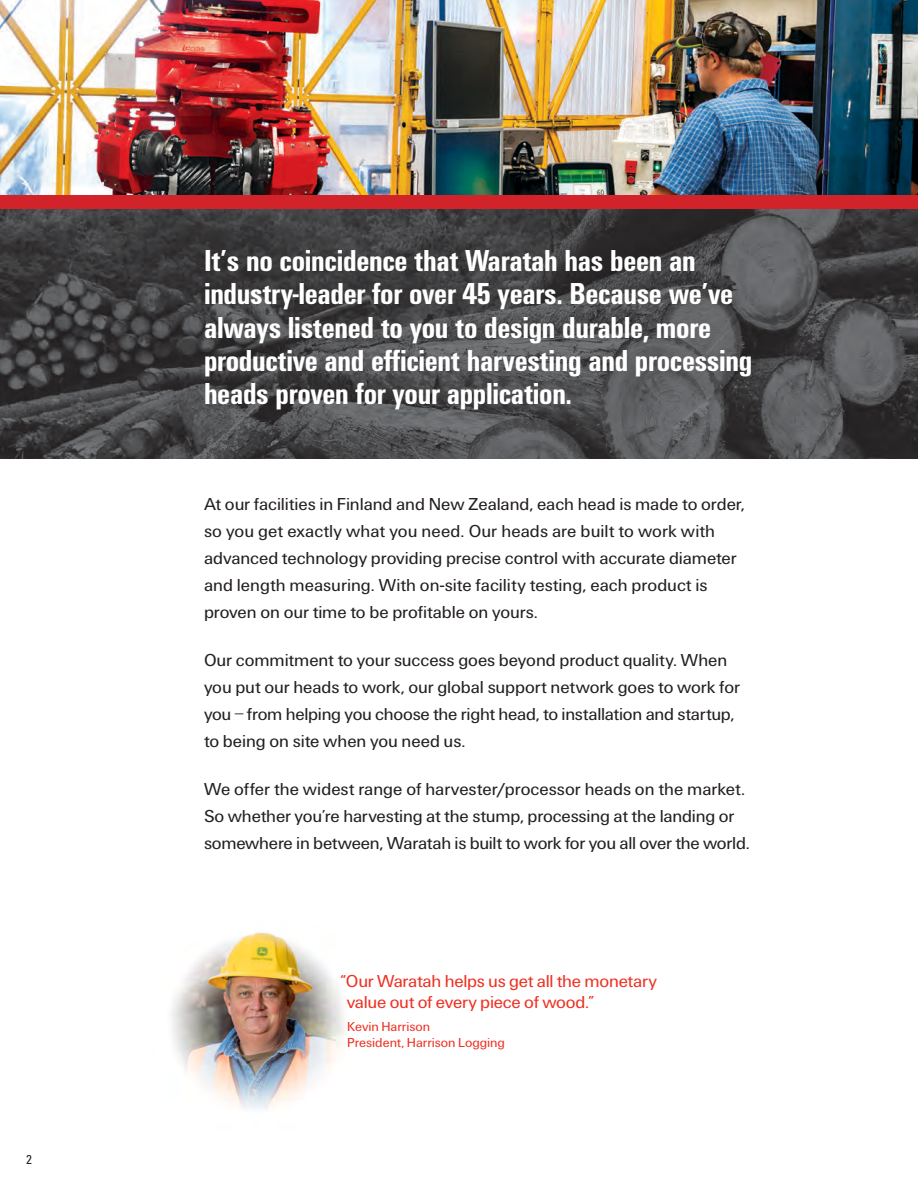
<style>
.page{position:relative;width:918px;height:1188px;background:#fff}
.page>*{position:absolute;margin:0;border:0;box-sizing:border-box;transform-origin:0 0}
.t1{font:31.5px/33px "Univers U67";letter-spacing:-.01em;color:#fff}
.t2{font:18px/27px "Univers U55";letter-spacing:-.005em;color:#231f20}
.t3{font:18px/21px "Univers U55";letter-spacing:-.015em;color:#ee3224}
.t4{font:13.5px/16.5px "Univers U55";color:#ee3224}
.t5{font:13.5px "Univers U57";color:#231f20}
</style>
<div class="page">
<img style="left:0;top:0;width:918px;height:195px">
<img style="left:0;top:208px;width:918px;height:251px">
<div style="left:196px;top:241px;width:565px;height:177px;background:#231f20;opacity:.2"></div>
<div style="left:0;top:195px;width:918px;height:13px;background:#d2232a"></div>
<img style="left:171px;top:932px;width:174px;height:178px">
<p class="t5" style="left:26px;top:1150px;width:8px">2</p>
<p class="t1" style="left:204px;top:247px;width:550px">It’s no coincidence that Waratah has been an industry-leader for over 45 years. Because we’ve always listened to you to design durable, more productive and efficient harvesting and processing heads proven for your application.</p>
<p class="t2" style="left:204px;top:492px;width:542px">At our facilities in Finland and New Zealand, each head is made to order, so you get exactly what you need. Our heads are built to work with advanced technology providing precise control with accurate diameter and length measuring. With on-site facility testing, each product is proven on our time to be profitable on yours.</p>
<p class="t2" style="left:204px;top:648px;width:538px">Our commitment to your success goes beyond product quality. When you put our heads to work, our global support network goes to work for you – from helping you choose the right head, to installation and startup, to being on site when you need us.</p>
<p class="t2" style="left:204px;top:777px;width:547px">We offer the widest range of harvester/processor heads on the market.<br>So whether you’re harvesting at the stump, processing at the landing or somewhere in between, Waratah is built to work for you all over the world.</p>
<p class="t3" style="left:347px;top:972px;width:312px;text-indent:-7px">“Our Waratah helps us get all the monetary value out of every piece of wood.”</p>
<p class="t4" style="left:347px;top:1019px;width:159px">Kevin Harrison<br>President, Harrison Logging</p>
</div>
